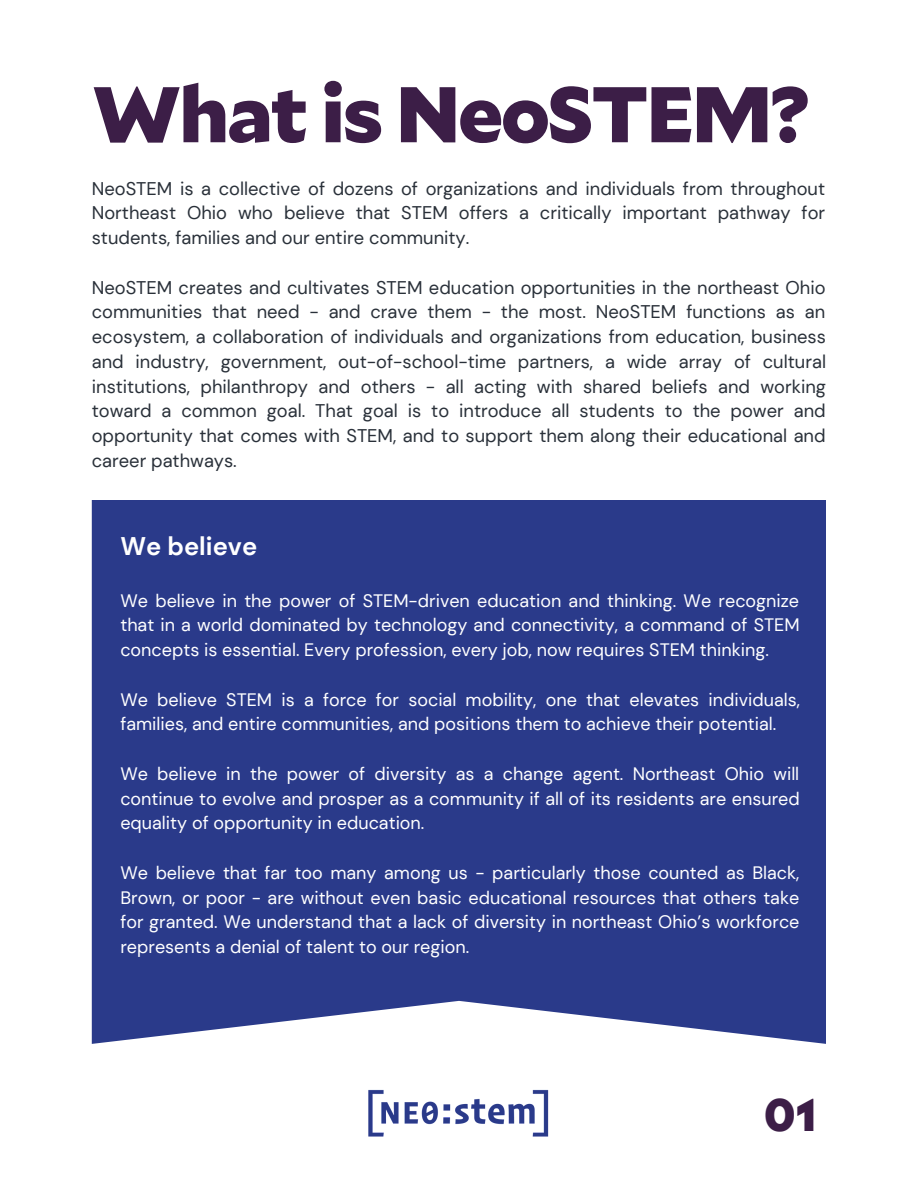
<style>
.page{position:relative;width:918px;height:1188px;background:#fff}
.page>*{position:absolute;margin:0;border:0;box-sizing:border-box;transform-origin:0 0}
.t1{font:900 78.6px "Mallory";letter-spacing:-.03em;color:#3c1e47}
.t2{font:900 45.45px "Mallory";color:#3c1e47}
.t3{font:700 25.5px "DM Sans";color:#fff}
.t4{font:18.3px/24.8px "DM Sans";color:#293039;text-align:justify}
.t5{font:18px/24.8px "DM Sans";color:#fff;text-align:justify}
</style>
<div class="page">
<div style="left:92px;top:500px;width:734px;height:544px;background:#2a3a8a"></div>
<img style="left:368px;top:1089px;width:181px;height:48px">
<p class="t1" style="left:92px;top:59px;width:719px">What is NeoSTEM?</p>
<p class="t4" style="left:92px;top:176px;width:735px">NeoSTEM is a collective of dozens of organizations and individuals from throughout Northeast Ohio who believe that STEM offers a critically important pathway for students, families and our entire community.</p>
<p class="t4" style="left:92px;top:275px;width:736px">NeoSTEM creates and cultivates STEM education opportunities in the northeast Ohio communities that need - and crave them - the most. NeoSTEM functions as an ecosystem, a collaboration of individuals and organizations from education, business and industry, government, out-of-school-time partners, a wide array of cultural institutions, philanthropy and others - all acting with shared beliefs and working toward a common goal. That goal is to introduce all students to the power and opportunity that comes with STEM, and to support them along their educational and career pathways.</p>
<p class="t3" style="left:120px;top:530px;width:138px">We believe</p>
<p class="t5" style="left:120px;top:588px;width:681px">We believe in the power of STEM-driven education and thinking. We recognize that in a world dominated by technology and connectivity, a command of STEM concepts is essential. Every profession, every job, now requires STEM thinking.</p>
<p class="t5" style="left:120px;top:687px;width:681px">We believe STEM is a force for social mobility, one that elevates individuals, families, and entire communities, and positions them to achieve their potential.</p>
<p class="t5" style="left:120px;top:761px;width:681px">We believe in the power of diversity as a change agent. Northeast Ohio will continue to evolve and prosper as a community if all of its residents are ensured equality of opportunity in education.</p>
<p class="t5" style="left:120px;top:860px;width:681px">We believe that far too many among us - particularly those counted as Black, Brown, or poor - are without even basic educational resources that others take for granted. We understand that a lack of diversity in northeast Ohio’s workforce represents a denial of talent to our region.</p>
<p class="t2" style="left:764px;top:1082px;width:55px">01</p>
</div>
